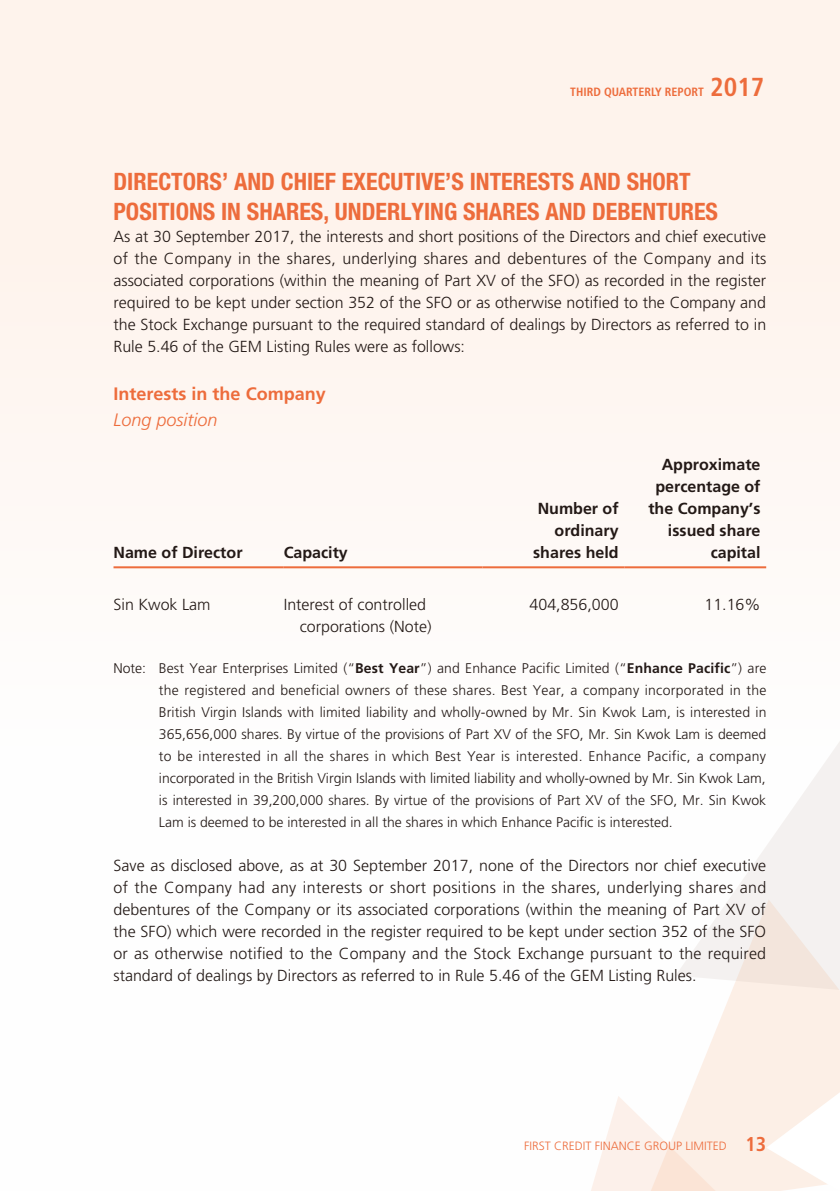
<style>
.page{position:relative;width:840px;height:1191px;background:#fff}
.page>*{position:absolute;margin:0;border:0;box-sizing:border-box;transform-origin:0 0}
.t1{font:700 condensed 24px/30px "Helvetica Neue LT Std";color:#ed6c3c}
.t2{font:700 18px "Frutiger LT Std";color:#ed6c3c}
.t3{font:italic 300 18px "Frutiger LT Std";color:#ed6c3c}
.t4{font:300 16px/22px "Frutiger LT Std";color:#231916;text-align:justify}
.t5{font:700 16px/22px "Frutiger LT Std";color:#231916;text-align:right}
.t6{font:300 14px/22px "Frutiger LT Std";color:#231916;text-align:justify}
.t7{font:300 12px "Frutiger LT Std";color:#ed6c3c}
.t8{font:700 condensed 12px "Frutiger LT Std";color:#ed6c3c}
.s1{font-size:26px}
.s2{font-weight:700}
.s3{font-weight:700;font-stretch:condensed;font-size:20px}
</style>
<div class="page">
<div style="left:0;top:0;width:839px;height:1191px;background:#fef9f6"></div>
<div style="left:721px;top:1001px;width:118px;height:18px;background:#fcefe6"></div>
<svg style="left:591px;top:1019px;width:248px;height:172px"></svg>
<svg style="left:728px;top:899px;width:111px;height:102px"></svg>
<hr style="left:113px;top:566px;width:170px;height:2px;background:#ed6c3c">
<hr style="left:283px;top:566px;width:199px;height:2px;background:#ed6c3c">
<hr style="left:482px;top:566px;width:142px;height:2px;background:#ed6c3c">
<hr style="left:624px;top:566px;width:141px;height:2px;background:#ed6c3c">
<p class="t8" style="left:570px;top:85px;width:195px">THIRD QUARTERLY REPORT <span class="s1">2017</span></p>
<h1 class="t1" style="left:113px;top:166px;width:605px">DIRECTORS’ AND CHIEF EXECUTIVE’S INTERESTS AND SHORT<br>POSITIONS IN SHARES, UNDERLYING SHARES AND DEBENTURES</h1>
<p class="t4" style="left:113px;top:226px;width:654px">As at 30 September 2017, the interests and short positions of the Directors and chief executive of the Company in the shares, underlying shares and debentures of the Company and its associated corporations (within the meaning of Part XV of the SFO) as recorded in the register required to be kept under section 352 of the SFO or as otherwise notified to the Company and the Stock Exchange pursuant to the required standard of dealings by Directors as referred to in Rule 5.46 of the GEM Listing Rules were as follows:</p>
<p class="t2" style="left:113px;top:383px;width:214px">Interests in the Company</p>
<p class="t3" style="left:113px;top:409px;width:106px">Long position</p>
<p class="t5" style="left:113px;top:542px;width:130px">Name of Director</p>
<p class="t5" style="left:283px;top:542px;width:66px">Capacity</p>
<p class="t5" style="left:533px;top:498px;width:87px">Number of ordinary shares held</p>
<p class="t5" style="left:648px;top:454px;width:114px">Approximate percentage of the Company’s issued share capital</p>
<p class="t4" style="left:113px;top:593px;width:98px">Sin Kwok Lam</p>
<p class="t4" style="left:299px;top:593px;width:133px;text-indent:-16px">Interest of controlled corporations (Note)</p>
<p class="t4" style="left:529px;top:593px;width:90px">404,856,000</p>
<p class="t4" style="left:704px;top:593px;width:58px">11.16%</p>
<p class="t6" style="left:159px;top:657px;width:608px;text-indent:-45px">Note: Best Year Enterprises Limited (“<span class="s2">Best Year</span>”) and Enhance Pacific Limited (“<span class="s2">Enhance Pacific</span>”) are the registered and beneficial owners of these shares. Best Year, a company incorporated in the British Virgin Islands with limited liability and wholly-owned by Mr. Sin Kwok Lam, is interested in 365,656,000 shares. By virtue of the provisions of Part XV of the SFO, Mr. Sin Kwok Lam is deemed to be interested in all the shares in which Best Year is interested. Enhance Pacific, a company incorporated in the British Virgin Islands with limited liability and wholly-owned by Mr. Sin Kwok Lam, is interested in 39,200,000 shares. By virtue of the provisions of Part XV of the SFO, Mr. Sin Kwok Lam is deemed to be interested in all the shares in which Enhance Pacific is interested.</p>
<p class="t4" style="left:113px;top:854px;width:654px">Save as disclosed above, as at 30 September 2017, none of the Directors nor chief executive of the Company had any interests or short positions in the shares, underlying shares and debentures of the Company or its associated corporations (within the meaning of Part XV of the SFO) which were recorded in the register required to be kept under section 352 of the SFO or as otherwise notified to the Company and the Stock Exchange pursuant to the required standard of dealings by Directors as referred to in Rule 5.46 of the GEM Listing Rules.</p>
<p class="t7" style="left:523px;top:1139px;width:243px">FIRST CREDIT FINANCE GROUP LIMITED <span class="s3">13</span></p>
</div>
